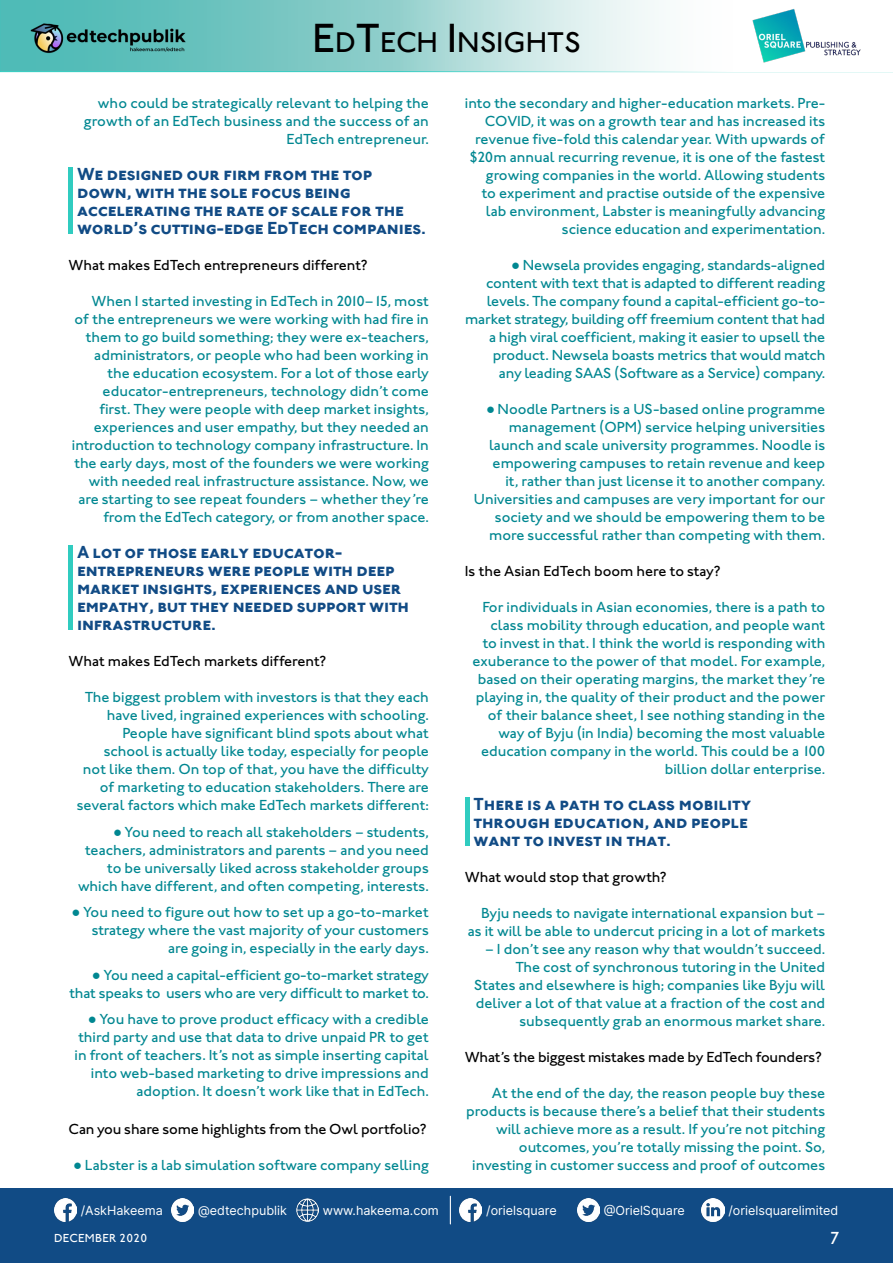
<style>
.page{position:relative;width:893px;height:1263px;background:#fff}
.page>*{position:absolute;margin:0;border:0;box-sizing:border-box;transform-origin:0 0}
.t1{font:500 29.4px "Johnston ITC";color:#000}
.t2{font:18px/18px "Johnston ITC Bold SC";letter-spacing:-.01em;color:#114b85}
.t3{font:500 18px "Johnston ITC";color:#fff}
.t4{font:500 15px/18px "Johnston ITC Std";color:#008791;text-align:right}
.t5{font:500 15px "Johnston ITC Std";letter-spacing:-.01em;color:#000}
.t6{font:12.6px "Inter";color:#fff}
.t7{font:500 12px "Johnston ITC";letter-spacing:.02em;color:#fff}
.s1{font-size:42px}
.s2{font-family:"Gill Sans Nova";font-weight:400}
</style>
<div class="page">
<div style="left:0;top:1188px;width:893px;height:75px;background:#114b85"></div>
<svg style="left:0;top:0;width:861px;height:72px"></svg>
<img style="left:752px;top:8px;width:108px;height:55px">
<img style="left:30px;top:21px;width:160px;height:34px">
<img style="left:460px;top:1199px;width:22px;height:22px">
<img style="left:577px;top:1199px;width:22px;height:22px">
<img style="left:702px;top:1199px;width:22px;height:22px">
<img style="left:54px;top:1199px;width:22px;height:22px">
<img style="left:171px;top:1199px;width:23px;height:22px">
<img style="left:296px;top:1199px;width:22px;height:22px">
<svg style="left:450px;top:1196px;width:1px;height:28px"></svg>
<hr style="left:69px;top:545px;width:4px;height:85px;background:#30ccc0">
<hr style="left:465px;top:798px;width:4px;height:48px;background:#30ccc0">
<hr style="left:69px;top:167px;width:4px;height:67px;background:#30ccc0">
<h1 class="t1" style="left:312px;top:25px;width:270px"><span class="s1">E</span>D<span class="s1">T</span>ECH <span class="s1">I</span>NSIGHTS</h1>
<p class="t4" style="left:84px;top:94px;width:346px">who could be strategically relevant to helping the growth of an EdTech business and the success of an<br>EdTech entrepreneur.</p>
<p class="t2" style="left:77px;top:165px;width:350px">We designed our firm from the top down, with the sole focus being accelerating the rate of scale for the world’s cutting-edge EdTech companies.</p>
<p class="t5" style="left:69px;top:256px;width:300px">What makes EdTech entrepreneurs different?</p>
<p class="t4" style="left:72px;top:292px;width:359px">When I started investing in EdTech in 2010–15, most<br>of the entrepreneurs we were working with had fire in them to go build something; they were ex-teachers, administrators, or people who had been working in the education ecosystem. For a lot of those early educator-entrepreneurs, technology didn’t come first. They were people with deep market insights, experiences and user empathy, but they needed an introduction to technology company infrastructure. In the early days, most of the founders we were working with needed real infrastructure assistance. Now, we are starting to see repeat founders – whether they’re from the EdTech category, or from another space.</p>
<p class="t2" style="left:77px;top:543px;width:333px">A lot of those early educator&shy;entrepreneurs were people with deep market insights, experiences and user empathy, but they needed support with infrastructure.</p>
<p class="t5" style="left:69px;top:652px;width:259px">What makes EdTech markets different?</p>
<p class="t4" style="left:77px;top:688px;width:354px">The biggest problem with investors is that they each have lived, ingrained experiences with schooling.<br>People have significant blind spots about what school is actually like today, especially for people not like them. On top of that, you have the difficulty of marketing to education stakeholders. There are several factors which make EdTech markets different:</p>
<p class="t4" style="left:78px;top:822px;width:352px"><span class="s2">●</span> You need to reach all stakeholders – students, teachers, administrators and parents – and you need to be universally liked across stakeholder groups which have different, and often competing, interests.</p>
<p class="t4" style="left:72px;top:903px;width:359px"><span class="s2">●</span> You need to figure out how to set up a go-to-market strategy where the vast majority of your customers are going in, especially in the early days.</p>
<p class="t4" style="left:69px;top:965px;width:361px"><span class="s2">●</span> You need a capital-efficient go-to-market strategy that speaks to users who are very difficult to market to.</p>
<p class="t4" style="left:75px;top:1010px;width:356px"><span class="s2">●</span> You have to prove product efficacy with a credible third party and use that data to drive unpaid PR to get in front of teachers. It’s not as simple inserting capital into web-based marketing to drive impressions and adoption. It doesn’t work like that in EdTech.</p>
<p class="t5" style="left:69px;top:1120px;width:359px">Can you share some highlights from the Owl portfolio?</p>
<p class="t4" style="left:73px;top:1156px;width:357px"><span class="s2">●</span> Labster is a lab simulation software company selling</p>
<p class="t4" style="left:465px;top:94px;width:362px">into the secondary and higher-education markets. Pre-COVID, it was on a growth tear and has increased its revenue five-fold this calendar year. With upwards of $20m annual recurring revenue, it is one of the fastest growing companies in the world. Allowing students<br>to experiment and practise outside of the expensive lab environment, Labster is meaningfully advancing science education and experimentation.</p>
<p class="t4" style="left:465px;top:256px;width:362px"><span class="s2">●</span> Newsela provides engaging, standards-aligned content with text that is adapted to different reading levels. The company found a capital-efficient go-to&shy;market strategy, building off freemium content that had a high viral coefficient, making it easier to upsell the product. Newsela boasts metrics that would match<br>any leading SAAS (Software as a Service) company.</p>
<p class="t4" style="left:474px;top:400px;width:353px"><span class="s2">●</span> Noodle Partners is a US-based online programme management (OPM) service helping universities launch and scale university programmes. Noodle is empowering campuses to retain revenue and keep<br>it, rather than just license it to another company.<br>Universities and campuses are very important for our society and we should be empowering them to be more successful rather than competing with them.</p>
<p class="t5" style="left:465px;top:562px;width:257px">Is the Asian EdTech boom here to stay?</p>
<p class="t4" style="left:473px;top:598px;width:354px">For individuals in Asian economies, there is a path to class mobility through education, and people want to invest in that. I think the world is responding with exuberance to the power of that model. For example, based on their operating margins, the market they’re playing in, the quality of their product and the power of their balance sheet, I see nothing standing in the way of Byju (in India) becoming the most valuable education company in the world. This could be a 100 billion dollar enterprise.</p>
<p class="t2" style="left:473px;top:795px;width:279px">There is a path to class mobility through education, and people want to invest in that.</p>
<p class="t5" style="left:465px;top:868px;width:203px">What would stop that growth?</p>
<p class="t4" style="left:468px;top:904px;width:359px">Byju needs to navigate international expansion but – as it will be able to undercut pricing in a lot of markets</p>
<p class="t4" style="left:474px;top:940px;width:353px">– I don’t see any reason why that wouldn’t succeed.<br>The cost of synchronous tutoring in the United States and elsewhere is high; companies like Byju will deliver a lot of that value at a fraction of the cost and subsequently grab an enormous market share.</p>
<p class="t5" style="left:465px;top:1048px;width:358px">What’s the biggest mistakes made by EdTech founders?</p>
<p class="t4" style="left:466px;top:1084px;width:361px">At the end of the day, the reason people buy these products is because there’s a belief that their students will achieve more as a result. If you’re not pitching outcomes, you’re totally missing the point. So, investing in customer success and proof of outcomes</p>
<p class="t6" style="left:81px;top:1201px;width:84px">/AskHakeema</p>
<p class="t6" style="left:198px;top:1201px;width:90px">@edtechpublik</p>
<p class="t6" style="left:323px;top:1201px;width:117px">www.hakeema.com</p>
<p class="t6" style="left:486px;top:1201px;width:72px">/orielsquare</p>
<p class="t6" style="left:604px;top:1201px;width:83px">@OrielSquare</p>
<p class="t6" style="left:728px;top:1201px;width:111px">/orielsquarelimited</p>
<p class="t7" style="left:54px;top:1231px;width:95px">DECEMBER 2020</p>
<p class="t3" style="left:830px;top:1227px;width:12px">7</p>
</div>
